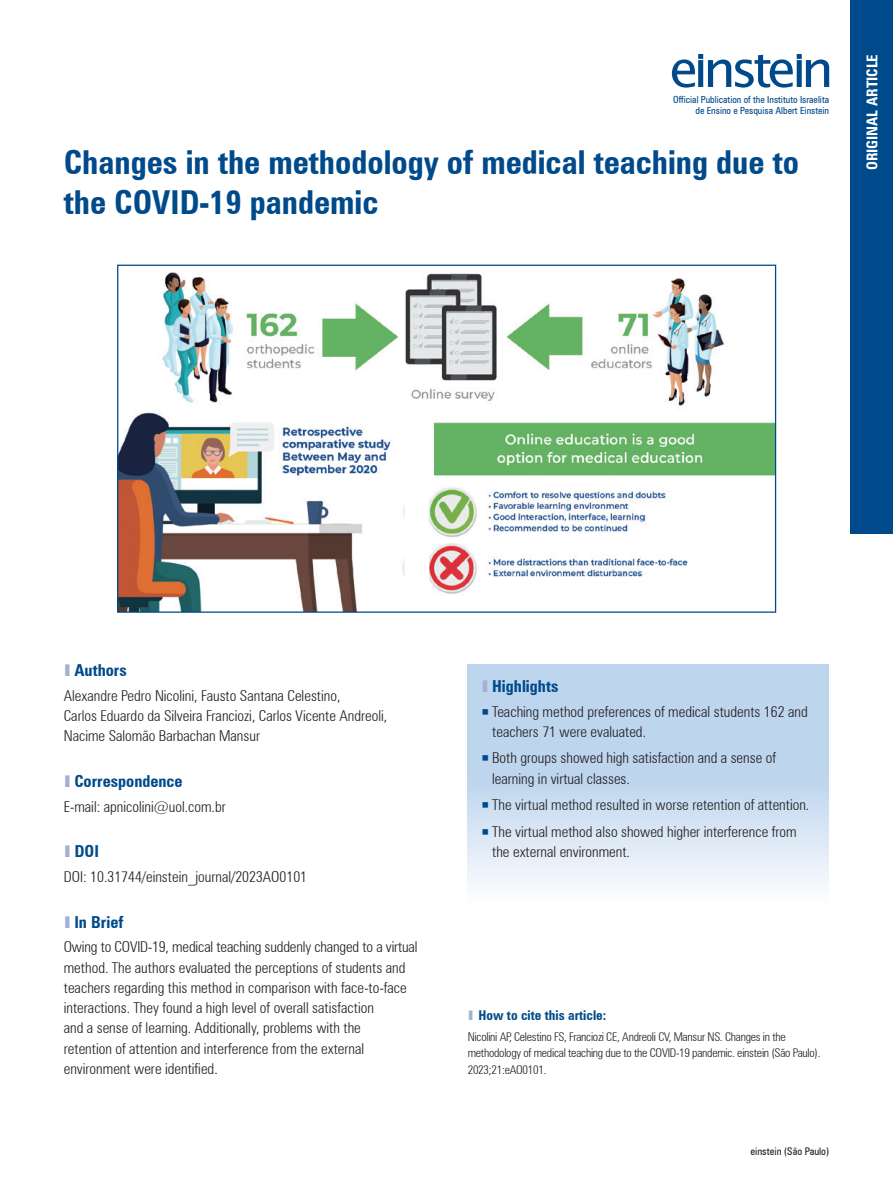
<style>
.page{position:relative;width:893px;height:1191px;background:#fff}
.page>*{position:absolute;margin:0;border:0;box-sizing:border-box;transform-origin:0 0}
.t1{font:700 condensed 33px/39.6px "Zurich BT";color:#004a8b}
.t2{font:700 condensed 16.5px "Zurich BT";color:#004a8b}
.t3{font:300 condensed 15px/20.2px "Zurich BT";color:#231f20}
.t4{font:700 condensed 15px "Zurich BT";color:#fff}
.t5{font:700 condensed 13.5px "Zurich BT";color:#004a8b}
.t6{font:300 condensed 12px/16.5px "Zurich BT";letter-spacing:-.02em;color:#231f20}
.t7{font:condensed 10.5px "Zurich BT";color:#231f20}
.t8{font:condensed 9.75px/11.7px "Zurich BT";color:#004a8b;text-align:right}
.s1{color:#a2b0d2}
</style>
<div class="page">
<div style="left:850px;top:0;width:43px;height:534px;background:#004a8b"></div>
<svg style="left:672px;top:54px;width:157px;height:34px"></svg>
<img style="left:119px;top:272px;width:655px;height:339px">
<svg style="left:468px;top:664px;width:361px;height:221px;background:#cbddf1"></svg>
<svg style="left:483px;top:708px;width:5px;height:6px"></svg>
<svg style="left:483px;top:755px;width:5px;height:6px"></svg>
<svg style="left:483px;top:802px;width:5px;height:6px"></svg>
<svg style="left:483px;top:829px;width:5px;height:5px"></svg>
<p class="t8" style="left:673px;top:93px;width:157px">Official Publication of the Instituto Israelita de Ensino e Pesquisa Albert Einstein</p>
<h1 class="t1" style="left:64px;top:142px;width:737px">Changes in the methodology of medical teaching due to the COVID-19 pandemic</h1>
<p class="t4" style="left:863px;top:170px;width:118px;rotate:-90deg">ORIGINAL ARTICLE</p>
<p class="t2" style="left:64px;top:660px;width:65px"><span class="s1">❚</span> Authors</p>
<p class="t3" style="left:64px;top:685px;width:325px">Alexandre Pedro Nicolini, Fausto Santana Celestino,<br>Carlos Eduardo da Silveira Franciozi, Carlos Vicente Andreoli,<br>Nacime Salomão Barbachan Mansur</p>
<p class="t2" style="left:64px;top:771px;width:120px"><span class="s1">❚</span> Correspondence</p>
<p class="t3" style="left:64px;top:796px;width:163px">E-mail: apnicolini@uol.com.br</p>
<p class="t2" style="left:64px;top:841px;width:37px"><span class="s1">❚</span> DOI</p>
<p class="t3" style="left:64px;top:866px;width:245px">DOI: 10.31744/einstein_journal/2023AO0101</p>
<p class="t2" style="left:64px;top:912px;width:61px"><span class="s1">❚</span> In Brief</p>
<p class="t3" style="left:64px;top:936px;width:355px">Owing to COVID-19, medical teaching suddenly changed to a virtual method. The authors evaluated the perceptions of students and teachers regarding this method in comparison with face-to-face interactions. They found a high level of overall satisfaction<br>and a sense of learning. Additionally, problems with the<br>retention of attention and interference from the external environment were identified.</p>
<p class="t2" style="left:482px;top:676px;width:78px"><span class="s1">❚</span> Highlights</p>
<p class="t3" style="left:492px;top:701px;width:317px">Teaching method preferences of medical students 162 and teachers 71 were evaluated.</p>
<p class="t3" style="left:492px;top:748px;width:285px">Both groups showed high satisfaction and a sense of learning in virtual classes.</p>
<p class="t3" style="left:492px;top:791px;width:319px;line-height:26.7px">The virtual method resulted in worse retention of attention.<br>The virtual method also showed higher interference from</p>
<p class="t3" style="left:492px;top:841px;width:139px">the external environment.</p>
<p class="t5" style="left:468px;top:1007px;width:140px"><span class="s1">❚</span> How to cite this article:</p>
<p class="t6" style="left:468px;top:1028px;width:354px">Nicolini AP, Celestino FS, Franciozi CE, Andreoli CV, Mansur NS. Changes in the methodology of medical teaching due to the COVID-19 pandemic. einstein (São Paulo).<br>2023;21:eAO0101.</p>
<p class="t7" style="left:750px;top:1144px;width:80px">einstein (São Paulo)</p>
</div>
